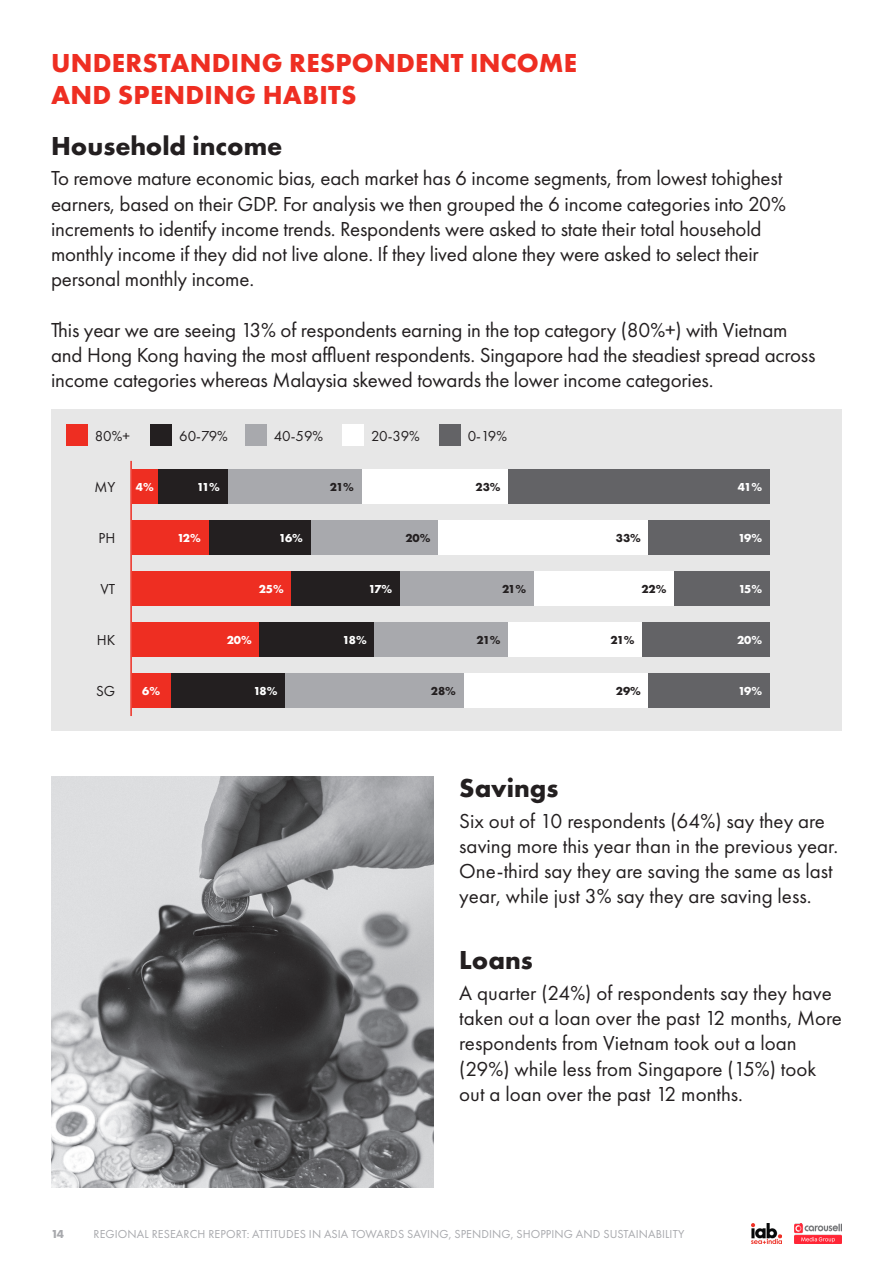
<style>
.page{position:relative;width:893px;height:1263px;background:#fff}
.page>*{position:absolute;margin:0;border:0;box-sizing:border-box;transform-origin:0 0}
.t1{font:700 27px "Futura PT";letter-spacing:.01em;color:#ee2e22}
.t2{font:700 27px "Futura PT";color:#231f20}
.t3{font:21px/25.2px "Futura PT";letter-spacing:-.01em;color:#231f20}
.t4{font:15px "Futura PT";color:#231f20}
.t5{font:12px "Futura PT";letter-spacing:.01em;color:#a8a9ad}
.t6{font:700 12px "Futura PT";letter-spacing:-.085em;color:#fff}
.t7{font:700 12px "Futura PT";color:#231f20}
.t8{font:700 12px "Futura PT";color:#a8a9ad}
</style>
<div class="page">
<img style="left:795px;top:1224px;width:47px;height:19px">
<img style="left:751px;top:1223px;width:30px;height:21px">
<div style="left:51px;top:410px;width:791px;height:321px;background:#e7e7e7"></div>
<div style="left:66px;top:425px;width:21px;height:21px;background:#ee2e22"></div>
<div style="left:245px;top:425px;width:21px;height:21px;background:#a8a9ad"></div>
<div style="left:342px;top:425px;width:22px;height:21px;background:#fff"></div>
<div style="left:439px;top:425px;width:21px;height:21px;background:#636366"></div>
<div style="left:150px;top:425px;width:22px;height:21px;background:#231f20"></div>
<hr style="left:130px;top:461px;width:2px;height:255px;background:#ee2e22">
<div style="left:508px;top:469px;width:262px;height:34px;background:#636366"></div>
<div style="left:361px;top:469px;width:147px;height:34px;background:#fff"></div>
<div style="left:228px;top:469px;width:133px;height:34px;background:#a8a9ad"></div>
<div style="left:157px;top:469px;width:71px;height:34px;background:#231f20"></div>
<div style="left:132px;top:469px;width:25px;height:34px;background:#ee2e22"></div>
<div style="left:438px;top:520px;width:210px;height:34px;background:#fff"></div>
<div style="left:310px;top:520px;width:128px;height:34px;background:#a8a9ad"></div>
<div style="left:648px;top:520px;width:122px;height:34px;background:#636366"></div>
<div style="left:208px;top:520px;width:102px;height:34px;background:#231f20"></div>
<div style="left:132px;top:520px;width:76px;height:34px;background:#ee2e22"></div>
<div style="left:132px;top:571px;width:159px;height:34px;background:#ee2e22"></div>
<div style="left:534px;top:571px;width:140px;height:34px;background:#fff"></div>
<div style="left:400px;top:571px;width:134px;height:34px;background:#a8a9ad"></div>
<div style="left:291px;top:571px;width:109px;height:34px;background:#231f20"></div>
<div style="left:674px;top:571px;width:96px;height:34px;background:#636366"></div>
<div style="left:374px;top:622px;width:134px;height:34px;background:#a8a9ad"></div>
<div style="left:508px;top:622px;width:134px;height:34px;background:#fff"></div>
<div style="left:132px;top:622px;width:127px;height:34px;background:#ee2e22"></div>
<div style="left:642px;top:622px;width:128px;height:34px;background:#636366"></div>
<div style="left:259px;top:622px;width:115px;height:34px;background:#231f20"></div>
<div style="left:464px;top:673px;width:184px;height:34px;background:#fff"></div>
<div style="left:285px;top:673px;width:179px;height:34px;background:#a8a9ad"></div>
<div style="left:648px;top:673px;width:122px;height:34px;background:#636366"></div>
<div style="left:170px;top:673px;width:115px;height:34px;background:#231f20"></div>
<div style="left:132px;top:673px;width:38px;height:34px;background:#ee2e22"></div>
<img style="left:51px;top:776px;width:383px;height:411px">
<p class="t1" style="left:51px;top:45px;width:527px">UNDERSTANDING RESPONDENT INCOME</p>
<p class="t1" style="left:51px;top:78px;width:307px">AND SPENDING HABITS</p>
<p class="t2" style="left:51px;top:128px;width:233px">Household income</p>
<p class="t3" style="left:51px;top:166px;width:736px">To remove mature economic bias, each market has 6 income segments, from lowest tohighest earners, based on their GDP. For analysis we then grouped the 6 income categories into 20% increments to identify income trends. Respondents were asked to state their total household monthly income if they did not live alone. If they lived alone they were asked to select their personal monthly income.</p>
<p class="t3" style="left:51px;top:317px;width:766px">This year we are seeing 13% of respondents earning in the top category (80%+) with Vietnam and Hong Kong having the most affluent respondents. Singapore had the steadiest spread across income categories whereas Malaysia skewed towards the lower income categories.</p>
<p class="t4" style="left:95px;top:427px;width:37px">80%+</p>
<p class="t4" style="left:179px;top:427px;width:50px">60-79%</p>
<p class="t4" style="left:274px;top:427px;width:51px">40-59%</p>
<p class="t4" style="left:371px;top:427px;width:50px">20-39%</p>
<p class="t4" style="left:468px;top:427px;width:41px">0-19%</p>
<p class="t4" style="left:94px;top:478px;width:22px">MY</p>
<p class="t6" style="left:136px;top:479px;width:19px">4%</p>
<p class="t6" style="left:197px;top:479px;width:25px">11%</p>
<p class="t7" style="left:330px;top:479px;width:26px">21%</p>
<p class="t7" style="left:476px;top:479px;width:27px">23%</p>
<p class="t6" style="left:738px;top:479px;width:26px">41%</p>
<p class="t4" style="left:99px;top:529px;width:18px">PH</p>
<p class="t6" style="left:177px;top:530px;width:25px">12%</p>
<p class="t6" style="left:279px;top:530px;width:26px">16%</p>
<p class="t7" style="left:405px;top:530px;width:27px">20%</p>
<p class="t7" style="left:616px;top:530px;width:27px">33%</p>
<p class="t6" style="left:738px;top:530px;width:25px">19%</p>
<p class="t4" style="left:101px;top:580px;width:16px">VT</p>
<p class="t6" style="left:259px;top:581px;width:27px">25%</p>
<p class="t6" style="left:368px;top:581px;width:25px">17%</p>
<p class="t7" style="left:502px;top:581px;width:26px">21%</p>
<p class="t7" style="left:641px;top:581px;width:27px">22%</p>
<p class="t6" style="left:739px;top:581px;width:25px">15%</p>
<p class="t4" style="left:97px;top:631px;width:20px">HK</p>
<p class="t6" style="left:227px;top:632px;width:27px">20%</p>
<p class="t6" style="left:343px;top:632px;width:26px">18%</p>
<p class="t7" style="left:477px;top:632px;width:26px">21%</p>
<p class="t7" style="left:610px;top:632px;width:26px">21%</p>
<p class="t6" style="left:737px;top:632px;width:27px">20%</p>
<p class="t4" style="left:96px;top:682px;width:21px">SG</p>
<p class="t6" style="left:142px;top:683px;width:19px">6%</p>
<p class="t6" style="left:253px;top:683px;width:26px">18%</p>
<p class="t7" style="left:431px;top:683px;width:27px">28%</p>
<p class="t7" style="left:616px;top:683px;width:27px">29%</p>
<p class="t6" style="left:738px;top:683px;width:25px">19%</p>
<p class="t2" style="left:459px;top:770px;width:101px">Savings</p>
<p class="t3" style="left:459px;top:808px;width:380px">Six out of 10 respondents (64%) say they are saving more this year than in the previous year.<br>One-third say they are saving the same as last year, while just 3% say they are saving less.</p>
<p class="t2" style="left:459px;top:942px;width:75px">Loans</p>
<p class="t3" style="left:459px;top:980px;width:384px">A quarter (24%) of respondents say they have taken out a loan over the past 12 months, More respondents from Vietnam took out a loan (29%) while less from Singapore (15%) took out a loan over the past 12 months.</p>
<p class="t8" style="left:51px;top:1226px;width:15px">14</p>
<p class="t5" style="left:94px;top:1226px;width:592px">REGIONAL RESEARCH REPORT: ATTITUDES IN ASIA TOWARDS SAVING, SPENDING, SHOPPING AND SUSTAINABILITY</p>
</div>
